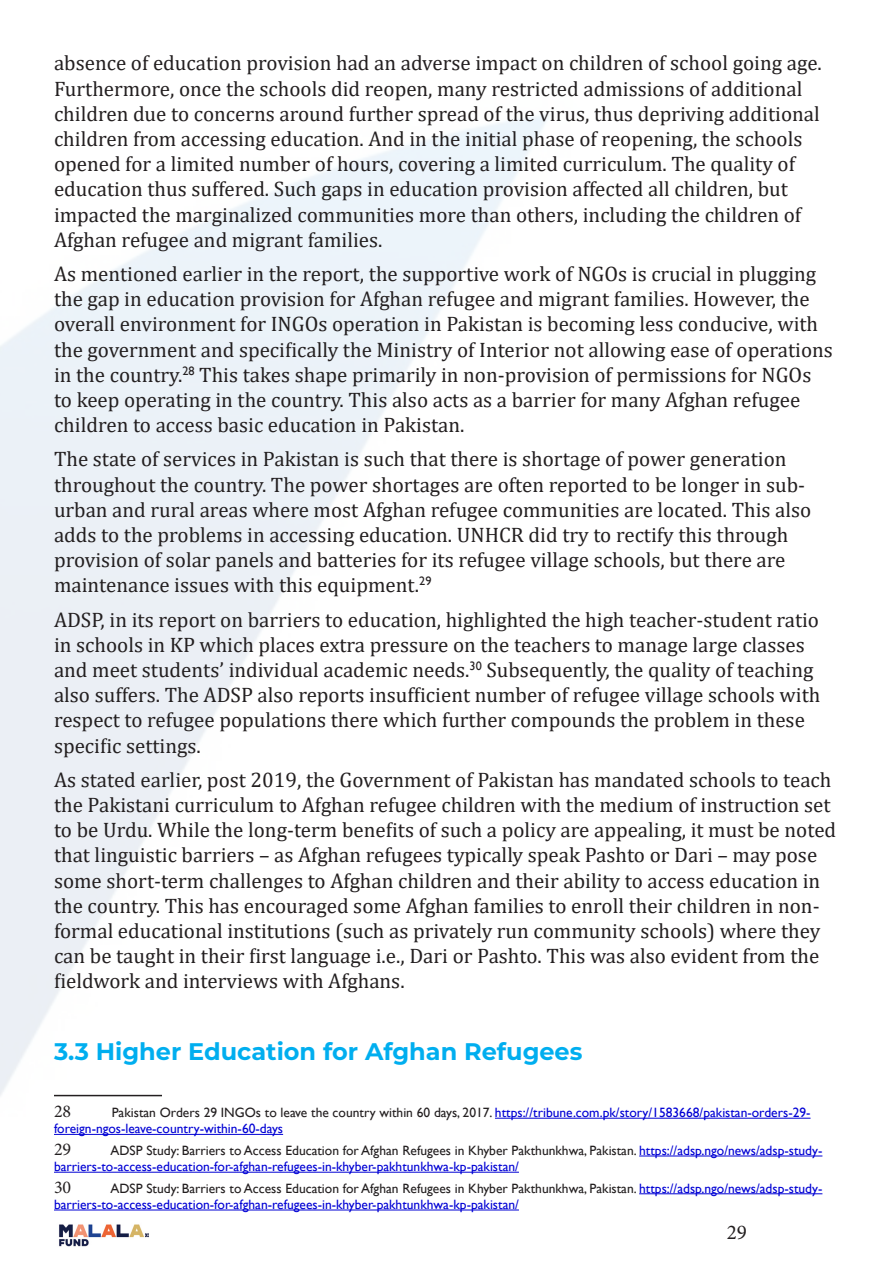
<style>
.page{position:relative;width:893px;height:1263px;background:#fff}
.page>*{position:absolute;margin:0;border:0;box-sizing:border-box;transform-origin:0 0}
.Body_Text{font:700 24px "Montserrat";color:#00aeef}
.Body_Text-2{font:21px/25.2px "Cambria";color:#231f20}
.t1{font:21px "Minion Pro";color:#231f20}
.t2{font:18px "Minion Pro";color:#231f20}
.t3{font:13.5px/16.2px "Gill Sans";color:#0000d4}
.s1{color:#231f20}
</style>
<div class="page">
<img style="left:59px;top:1224px;width:90px;height:23px">
<hr style="left:54px;top:1095px;width:108px;height:1px;background:#231f20">
<hr style="left:495px;top:1118px;width:315px;height:1px;background:#0000d4">
<hr style="left:54px;top:1134px;width:229px;height:1px;background:#0000d4">
<hr style="left:639px;top:1156px;width:183px;height:1px;background:#0000d4">
<hr style="left:54px;top:1172px;width:465px;height:1px;background:#0000d4">
<hr style="left:639px;top:1193px;width:183px;height:1px;background:#0000d4">
<hr style="left:54px;top:1210px;width:465px;height:1px;background:#0000d4">
<p class="Body_Text-2" style="left:54px;top:50px;width:769px">absence of education provision had an adverse impact on children of school going age.<br>Furthermore, once the schools did reopen, many restricted admissions of additional children due to concerns around further spread of the virus, thus depriving additional children from accessing education. And in the initial phase of reopening, the schools opened for a limited number of hours, covering a limited curriculum. The quality of education thus suffered. Such gaps in education provision affected all children, but impacted the marginalized communities more than others, including the children of Afghan refugee and migrant families.</p>
<p class="Body_Text-2" style="left:54px;top:261px;width:780px">As mentioned earlier in the report, the supportive work of NGOs is crucial in plugging the gap in education provision for Afghan refugee and migrant families. However, the overall environment for INGOs operation in Pakistan is becoming less conducive, with the government and specifically the Ministry of Interior not allowing ease of operations in the country.<sup>28</sup> This takes shape primarily in non-provision of permissions for NGOs to keep operating in the country. This also acts as a barrier for many Afghan refugee children to access basic education in Pakistan.</p>
<p class="Body_Text-2" style="left:54px;top:446px;width:759px">The state of services in Pakistan is such that there is shortage of power generation throughout the country. The power shortages are often reported to be longer in sub&shy;urban and rural areas where most Afghan refugee communities are located. This also adds to the problems in accessing education. UNHCR did try to rectify this through provision of solar panels and batteries for its refugee village schools, but there are maintenance issues with this equipment.<sup>29</sup></p>
<p class="Body_Text-2" style="left:54px;top:607px;width:768px">ADSP, in its report on barriers to education, highlighted the high teacher-student ratio in schools in KP which places extra pressure on the teachers to manage large classes and meet students’ individual academic needs.<sup>30</sup> Subsequently, the quality of teaching also suffers. The ADSP also reports insufficient number of refugee village schools with respect to refugee populations there which further compounds the problem in these specific settings.</p>
<p class="Body_Text-2" style="left:54px;top:767px;width:784px">As stated earlier, post 2019, the Government of Pakistan has mandated schools to teach the Pakistani curriculum to Afghan refugee children with the medium of instruction set to be Urdu. While the long-term benefits of such a policy are appealing, it must be noted that linguistic barriers – as Afghan refugees typically speak Pashto or Dari – may pose some short-term challenges to Afghan children and their ability to access education in the country. This has encouraged some Afghan families to enroll their children in non&shy;formal educational institutions (such as privately run community schools) where they can be taught in their first language i.e., Dari or Pashto. This was also evident from the fieldwork and interviews with Afghans.</p>
<p class="Body_Text" style="left:54px;top:1035px;width:530px">3.3 Higher Education for Afghan Refugees</p>
<p class="t2" style="left:54px;top:1099px;width:19px">28</p>
<p class="t3" style="left:54px;top:1105px;width:758px;text-indent:58px"><span class="s1">Pakistan Orders 29 INGOs to leave the country within 60 days, 2017.</span> https://tribune.com.pk/story/1583668/pakistan-orders-29- foreign-ngos-leave-country-within-60-days</p>
<p class="t2" style="left:54px;top:1137px;width:19px">29</p>
<p class="t3" style="left:54px;top:1142px;width:770px;text-indent:56px"><span class="s1">ADSP Study: Barriers to Access Education for Afghan Refugees in Khyber Pakthunkhwa, Pakistan.</span> https://adsp.ngo/news/adsp-study&shy;barriers-to-access-education-for-afghan-refugees-in-khyber-pakhtunkhwa-kp-pakistan/</p>
<p class="t2" style="left:54px;top:1175px;width:19px">30</p>
<p class="t3" style="left:54px;top:1180px;width:770px;text-indent:56px"><span class="s1">ADSP Study: Barriers to Access Education for Afghan Refugees in Khyber Pakthunkhwa, Pakistan.</span> https://adsp.ngo/news/adsp-study&shy;barriers-to-access-education-for-afghan-refugees-in-khyber-pakhtunkhwa-kp-pakistan/</p>
<p class="t1" style="left:727px;top:1218px;width:22px">29</p>
</div>
